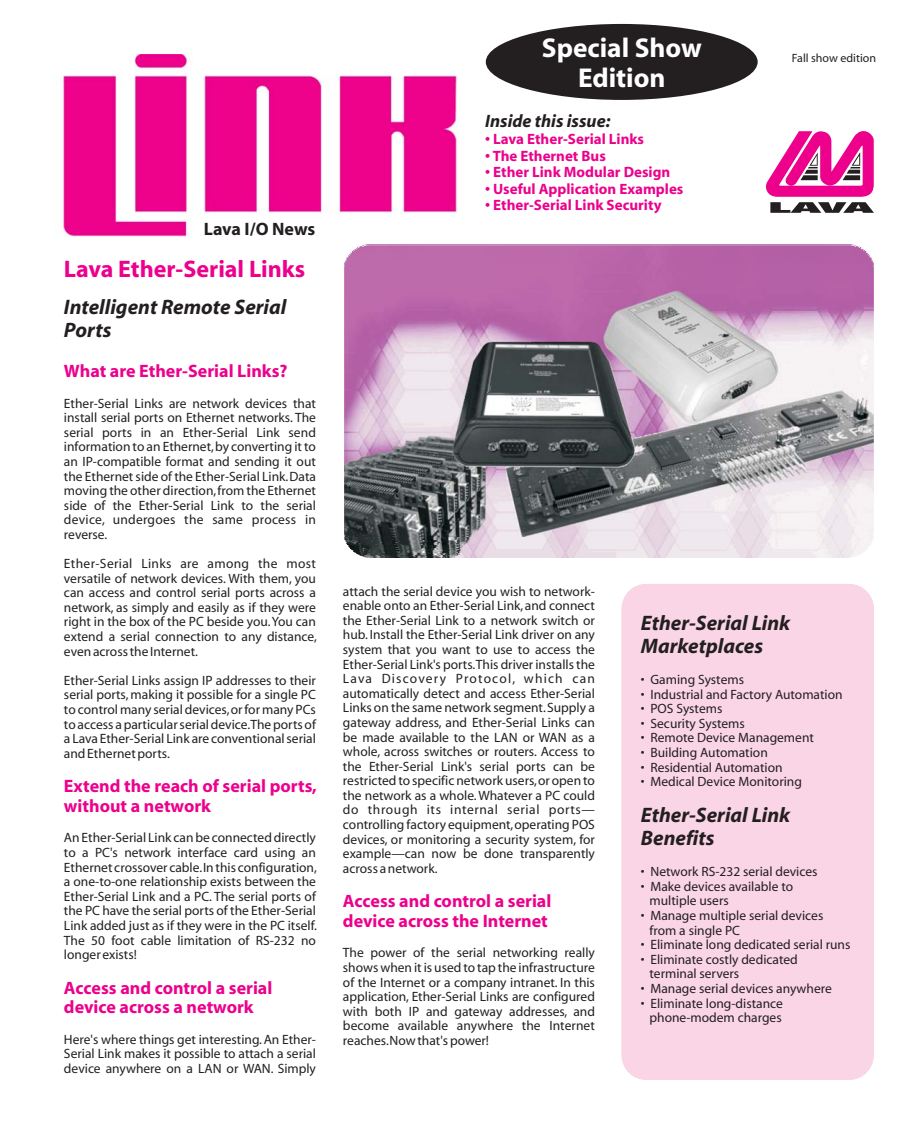
<style>
.page{position:relative;width:918px;height:1134px;background:#fff}
.page>*{position:absolute;margin:0;border:0;box-sizing:border-box;transform-origin:0 0}
.t1{font:700 27.3px/30.2px "Myriad";color:#fff;text-align:center}
.t2{font:700 24px "Myriad";color:#ec008c}
.t3{font:italic 700 21px/23.1px "Myriad";color:#231f20}
.t4{font:700 18px/19.8px "Myriad";color:#ec008c}
.t5{font:italic 700 18px "Myriad";color:#231f20}
.t6{font:700 18px "Myriad";letter-spacing:-.01em;color:#231f20}
.t7{font:700 15px "Myriad";color:#ec008c}
.t8{font:13.5px/14.5px "Myriad";color:#231f20;text-align:justify}
.t9{font:12px "Myriad";color:#231f20}
</style>
<div class="page">
<img style="left:61px;top:54px;width:397px;height:183px">
<svg style="left:766px;top:131px;width:108px;height:82px"></svg>
<img style="left:362px;top:556px;width:492px;height:1px">
<img style="left:360px;top:555px;width:498px;height:1px">
<img style="left:357px;top:554px;width:503px;height:1px">
<img style="left:352px;top:550px;width:513px;height:4px">
<img style="left:344px;top:263px;width:530px;height:287px">
<hr style="left:346px;top:259px;width:527px;height:4px;background:#ba66a8">
<hr style="left:347px;top:256px;width:524px;height:3px;background:#ba66a8">
<img style="left:349px;top:254px;width:520px;height:2px">
<img style="left:351px;top:252px;width:516px;height:2px">
<img style="left:353px;top:251px;width:513px;height:1px">
<img style="left:354px;top:249px;width:510px;height:2px">
<img style="left:358px;top:247px;width:503px;height:2px">
<img style="left:362px;top:246px;width:494px;height:1px">
<img style="left:364px;top:245px;width:490px;height:1px">
<div style="left:621px;top:584px;width:253px;height:496px;background:#fad5e5;border-radius:25px"></div>
<div style="left:486px;top:24px;width:272px;height:76px;background:#231f20;border-radius:50%"></div>
<h3 class="t6" style="left:204px;top:223px;width:113px">Lava I/O News</h3>
<h2 class="t2" style="left:64px;top:260px;width:243px">Lava Ether-Serial Links</h2>
<h3 class="t3" style="left:64px;top:297px;width:224px">Intelligent Remote Serial<br>Ports</h3>
<h3 class="t4" style="left:64px;top:363px;width:225px">What are Ether-Serial Links?</h3>
<p class="t8" style="left:64px;top:397px;width:254px">Ether-Serial Links are network devices that install serial ports on Ethernet networks. The serial ports in an Ether-Serial Link send information to an Ethernet,by converting it to an IP-compatible format and sending it out the Ethernet side of the Ether-Serial Link.Data moving the other direction,from the Ethernet side of the Ether-Serial Link to the serial device, undergoes the same process in reverse.</p>
<p class="t8" style="left:64px;top:557px;width:254px">Ether-Serial Links are among the most versatile of network devices. With them, you can access and control serial ports across a network, as simply and easily as if they were right in the box of the PC beside you.You can extend a serial connection to any distance, even across the Internet.</p>
<p class="t8" style="left:64px;top:674px;width:254px">Ether-Serial Links assign IP addresses to their serial ports, making it possible for a single PC to control many serial devices,or for many PCs to access a particular serial device.The ports of a Lava Ether-Serial Link are conventional serial and Ethernet ports.</p>
<h3 class="t4" style="left:64px;top:778px;width:254px">Extend the reach of serial ports, without a network</h3>
<p class="t8" style="left:64px;top:832px;width:254px">An Ether-Serial Link can be connected directly to a PC's network interface card using an Ethernet crossover cable.In this configuration, a one-to-one relationship exists between the Ether-Serial Link and a PC. The serial ports of the PC have the serial ports of the Ether-Serial Link added just as if they were in the PC itself.<br>The 50 foot cable limitation of RS-232 no longer exists!</p>
<h3 class="t4" style="left:64px;top:979px;width:210px">Access and control a serial device across a network</h3>
<p class="t8" style="left:64px;top:1033px;width:254px">Here's where things get interesting. An Ether-Serial Link makes it possible to attach a serial device anywhere on a LAN or WAN. Simply</p>
<h1 class="t1" style="left:542px;top:34px;width:161px">Special Show<br>Edition</h1>
<h3 class="t5" style="left:485px;top:114px;width:127px">Inside this issue:</h3>
<p class="t7" style="left:485px;top:133px;width:160px">• Lava Ether-Serial Links</p>
<p class="t7" style="left:485px;top:150px;width:122px">• The Ethernet Bus</p>
<p class="t7" style="left:485px;top:166px;width:187px">• Ether Link Modular Design</p>
<p class="t7" style="left:485px;top:183px;width:200px">• Useful Application Examples</p>
<p class="t7" style="left:485px;top:199px;width:178px">• Ether-Serial Link Security</p>
<p class="t9" style="left:792px;top:53px;width:86px">Fall show edition</p>
<p class="t8" style="left:343px;top:585px;width:254px">attach the serial device you wish to network&shy;enable onto an Ether-Serial Link, and connect the Ether-Serial Link to a network switch or hub. Install the Ether-Serial Link driver on any system that you want to use to access the Ether-Serial Link's ports.This driver installs the Lava Discovery Protocol, which can automatically detect and access Ether-Serial Links on the same network segment.Supply a gateway address, and Ether-Serial Links can be made available to the LAN or WAN as a whole, across switches or routers. Access to the Ether-Serial Link's serial ports can be restricted to specific network users,or open to the network as a whole. Whatever a PC could do through its internal serial ports— controlling factory equipment,operating POS devices, or monitoring a security system, for example—can now be done transparently across a network.</p>
<h3 class="t4" style="left:343px;top:893px;width:210px">Access and control a serial device across the Internet</h3>
<p class="t8" style="left:343px;top:947px;width:254px">The power of the serial networking really shows when it is used to tap the infrastructure of the Internet or a company intranet. In this application, Ether-Serial Links are configured with both IP and gateway addresses, and become available anywhere the Internet reaches.Now that's power!</p>
<h3 class="t3" style="left:641px;top:613px;width:151px">Ether-Serial Link<br>Marketplaces</h3>
<p class="t8" style="left:641px;top:673px;width:105px">• Gaming Systems</p>
<p class="t8" style="left:641px;top:688px;width:203px">• Industrial and Factory Automation</p>
<p class="t8" style="left:641px;top:702px;width:83px">• POS Systems</p>
<p class="t8" style="left:641px;top:717px;width:105px">• Security Systems</p>
<p class="t8" style="left:641px;top:732px;width:175px">• Remote Device Management</p>
<p class="t8" style="left:641px;top:746px;width:128px">• Building Automation</p>
<p class="t8" style="left:641px;top:761px;width:143px">• Residential Automation</p>
<p class="t8" style="left:641px;top:775px;width:163px">• Medical Device Monitoring</p>
<h3 class="t3" style="left:641px;top:805px;width:151px">Ether-Serial Link<br>Benefits</h3>
<p class="t8" style="left:641px;top:866px;width:178px">• Network RS-232 serial devices</p>
<p class="t8" style="left:650px;top:880px;width:145px;text-indent:-9px">• Make devices available to multiple users</p>
<p class="t8" style="left:650px;top:909px;width:175px;text-indent:-9px">• Manage multiple serial devices from a single PC</p>
<p class="t8" style="left:641px;top:938px;width:211px">• Eliminate long dedicated serial runs</p>
<p class="t8" style="left:650px;top:953px;width:150px;text-indent:-9px">• Eliminate costly dedicated terminal servers</p>
<p class="t8" style="left:641px;top:982px;width:192px">• Manage serial devices anywhere</p>
<p class="t8" style="left:641px;top:997px;width:143px;text-align:center">• Eliminate long-distance phone-modem charges</p>
</div>
